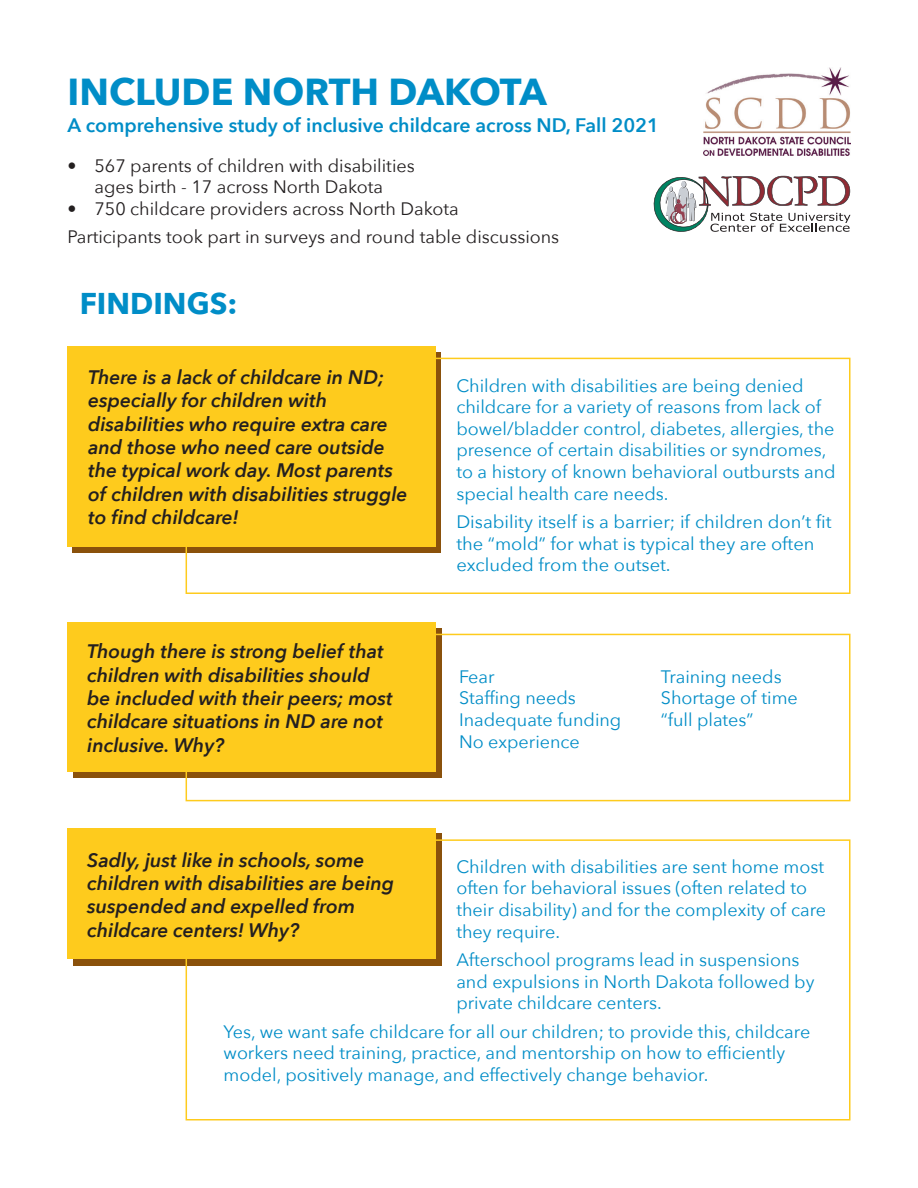
<style>
.page{position:relative;width:918px;height:1188px;background:#fff}
.page>*{position:absolute;margin:0;border:0;box-sizing:border-box;transform-origin:0 0}
.t1{font:700 37.5px "Avenir Next";color:#008dc7}
.t2{font:700 30px "Avenir Next";color:#008dc7}
.t3{font:italic 600 19.5px/23.4px "Avenir Next";color:#231f20}
.t4{font:600 19.5px "Avenir Next";color:#008dc7}
.t5{font:18px/21.6px "Avenir Next";color:#008dc7}
.t6{font:18px/21.6px "Avenir Next";color:#231f20;text-align:center}
</style>
<div class="page">
<div style="left:74px;top:833px;width:368px;height:132px;background:#8a510b"></div>
<div style="left:74px;top:628px;width:368px;height:149px;background:#8a510b"></div>
<div style="left:72px;top:353px;width:369px;height:200px;background:#8a510b"></div>
<div style="left:186px;top:839px;width:664px;height:281px;border:2px solid #fecb1d"></div>
<div style="left:68px;top:622px;width:368px;height:149px;background:#fecb1d"></div>
<div style="left:186px;top:358px;width:664px;height:236px;border:2px solid #fecb1d"></div>
<div style="left:186px;top:634px;width:664px;height:167px;border:2px solid #fecb1d"></div>
<svg style="left:654px;top:176px;width:196px;height:56px"></svg>
<img style="left:704px;top:68px;width:146px;height:87px">
<div style="left:68px;top:828px;width:368px;height:131px;background:#fecb1d"></div>
<div style="left:68px;top:347px;width:368px;height:200px;background:#fecb1d"></div>
<h1 class="t1" style="left:68px;top:59px;width:481px">INCLUDE NORTH DAKOTA</h1>
<p class="t4" style="left:68px;top:108px;width:593px">A comprehensive study of inclusive childcare across ND, Fall 2021</p>
<p class="t6" style="left:68px;top:154px;width:349px">• 567 parents of children with disabilities ages birth - 17 across North Dakota</p>
<p class="t6" style="left:68px;top:194px;width:493px;line-height:28.3px;text-align:left">• 750 childcare providers across North Dakota<br>Participants took part in surveys and round table discussions</p>
<h2 class="t2" style="left:80px;top:278px;width:159px">FINDINGS:</h2>
<p class="t3" style="left:88px;top:365px;width:321px">There is a lack of childcare in ND; especially for children with disabilities who require extra care and those who need care outside the typical work day. Most parents of children with disabilities struggle to find childcare!</p>
<p class="t5" style="left:456px;top:374px;width:381px">Children with disabilities are being denied childcare for a variety of reasons from lack of bowel/bladder control, diabetes, allergies, the presence of certain disabilities or syndromes, to a history of known behavioral outbursts and special health care needs.</p>
<p class="t5" style="left:456px;top:510px;width:377px">Disability itself is a barrier; if children don’t fit the “mold” for what is typical they are often excluded from the outset.</p>
<p class="t3" style="left:87px;top:639px;width:307px">Though there is strong belief that children with disabilities should be included with their peers; most childcare situations in ND are not inclusive. Why?</p>
<p class="t5" style="left:459px;top:665px;width:164px">Fear<br>Staffing needs<br>Inadequate funding<br>No experience</p>
<p class="t5" style="left:661px;top:665px;width:139px">Training needs<br>Shortage of time “full plates”</p>
<p class="t3" style="left:87px;top:848px;width:309px">Sadly, just like in schools, some children with disabilities are being suspended and expelled from childcare centers! Why?</p>
<p class="t5" style="left:456px;top:855px;width:371px">Children with disabilities are sent home most often for behavioral issues (often related to their disability) and for the complexity of care they require.</p>
<p class="t5" style="left:456px;top:948px;width:360px">Afterschool programs lead in suspensions and expulsions in North Dakota followed by private childcare centers.</p>
<p class="t5" style="left:224px;top:1020px;width:588px">Yes, we want safe childcare for all our children; to provide this, childcare workers need training, practice, and mentorship on how to efficiently model, positively manage, and effectively change behavior.</p>
</div>
